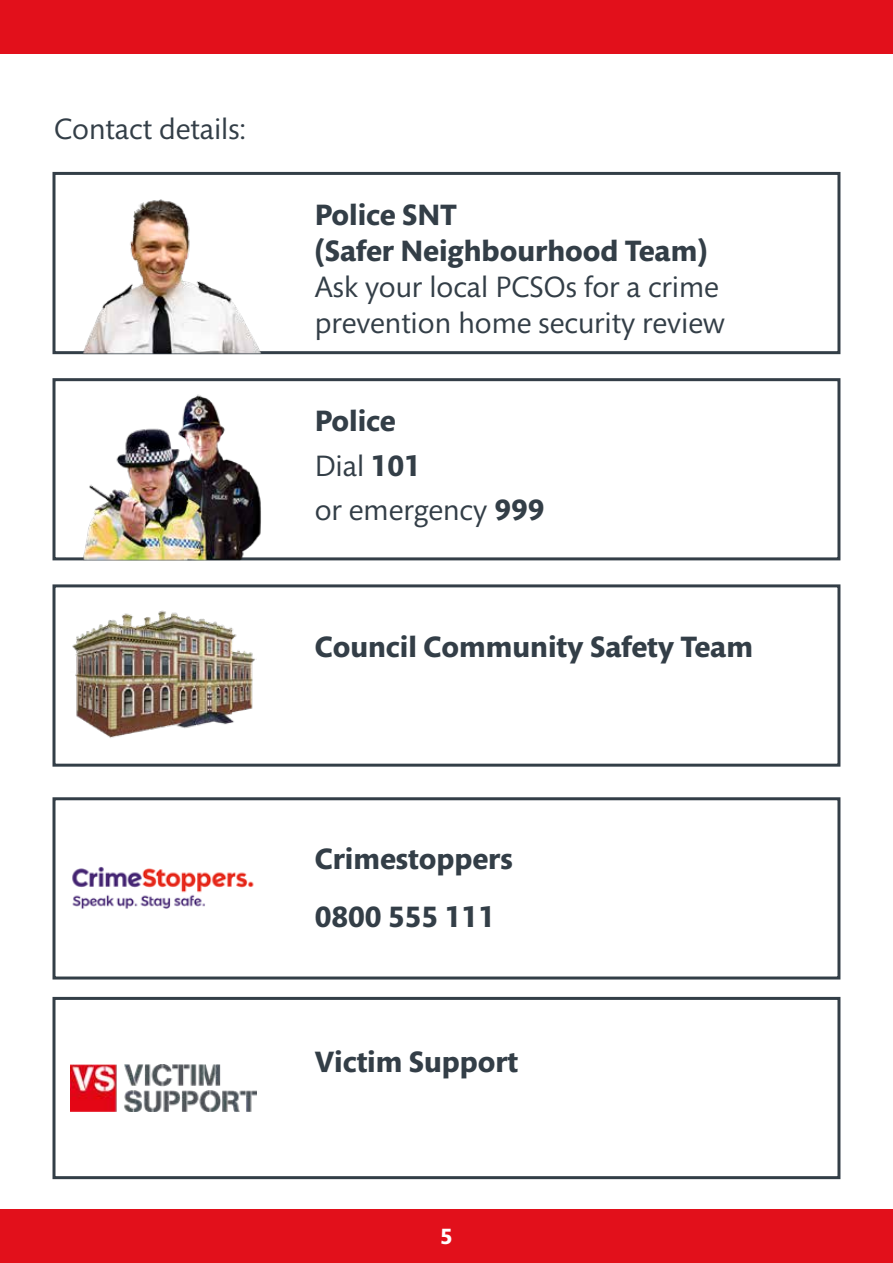
<style>
.page{position:relative;width:893px;height:1263px;background:#fff}
.page>*{position:absolute;margin:0;border:0;box-sizing:border-box;transform-origin:0 0}
.t1{font:30px/44.5px "Mundo Sans";color:#333e47}
.t2{font:700 30px/36px "Mundo Sans";color:#333e47}
.t3{font:700 22.5px "Mundo Sans";color:#fff}
.s1{font-weight:700}
</style>
<div class="page">
<div style="left:0;top:1209px;width:893px;height:54px;background:#e2101b"></div>
<div style="left:0;top:0;width:893px;height:54px;background:#e2101b"></div>
<div style="left:52px;top:172px;width:788px;height:182px;border:3px solid #333e47"></div>
<div style="left:52px;top:378px;width:788px;height:182px;border:3px solid #333e47"></div>
<div style="left:52px;top:584px;width:788px;height:183px;border:3px solid #333e47"></div>
<div style="left:52px;top:797px;width:788px;height:182px;border:3px solid #333e47"></div>
<div style="left:52px;top:997px;width:788px;height:182px;border:3px solid #333e47"></div>
<img style="left:80px;top:199px;width:183px;height:156px">
<img style="left:80px;top:394px;width:183px;height:166px">
<img style="left:71px;top:1064px;width:186px;height:47px">
<img style="left:72px;top:610px;width:183px;height:128px">
<img style="left:72px;top:867px;width:182px;height:42px">
<p class="t1" style="left:54px;top:107px;width:193px">Contact details:</p>
<p class="t2" style="left:315px;top:197px;width:394px">Police SNT<br>(Safer Neighbourhood Team)</p>
<p class="t1" style="left:315px;top:269px;width:411px;line-height:36px">Ask your local PCSOs for a crime prevention home security review</p>
<p class="t1" style="left:315px;top:399px;width:231px"><span class="s1">Police<br></span>Dial <span class="s1">101<br></span>or emergency <span class="s1">999</span></p>
<p class="t2" style="left:315px;top:629px;width:440px">Council Community Safety Team</p>
<p class="t2" style="left:315px;top:831px;width:200px;line-height:57.3px">Crimestoppers<br>0800 555 111</p>
<p class="t2" style="left:315px;top:1045px;width:205px">Victim Support</p>
<p class="t3" style="left:440px;top:1224px;width:14px">5</p>
</div>
